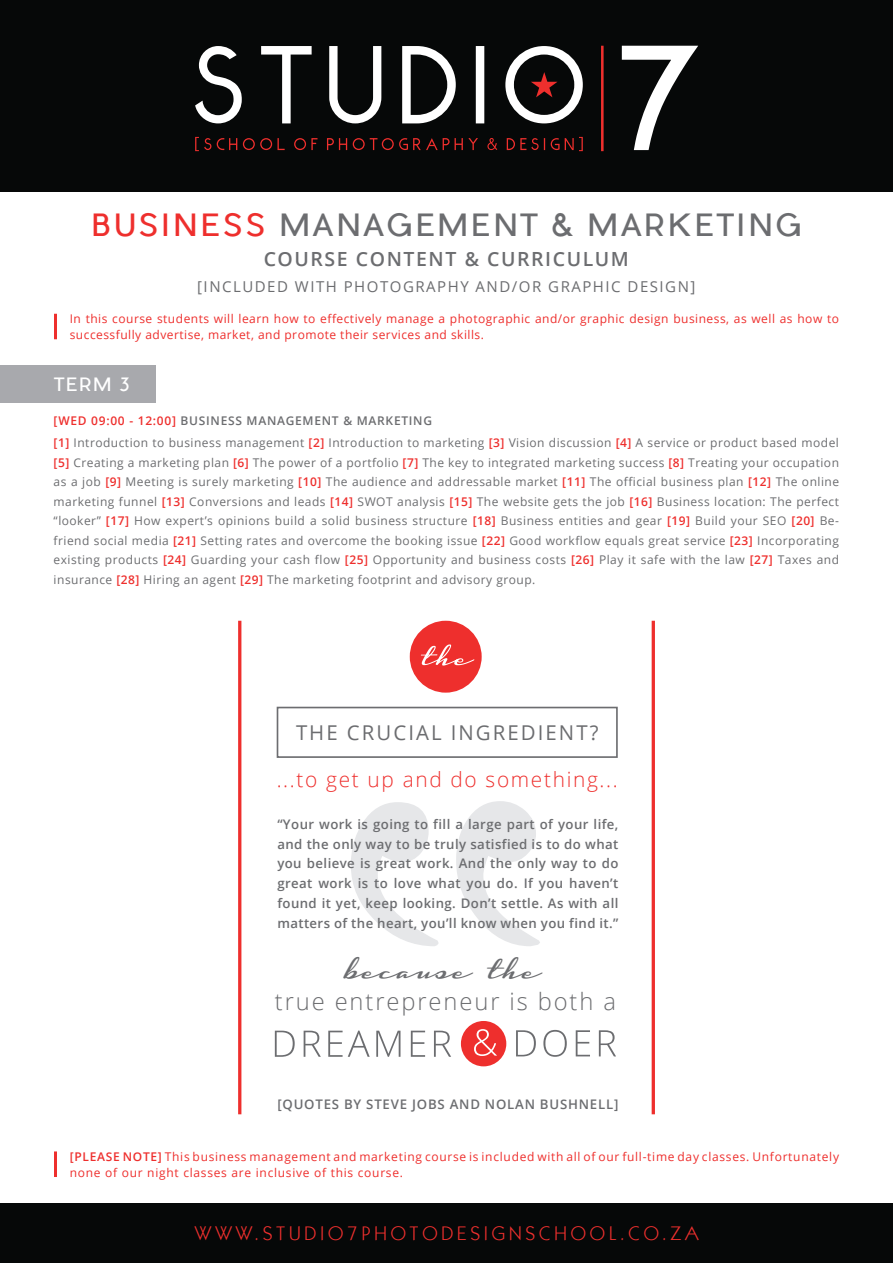
<style>
.page{position:relative;width:893px;height:1263px;background:#fff}
.page>*{position:absolute;margin:0;border:0;box-sizing:border-box;transform-origin:0 0}
.t1{font:32.7px "Housegrind Personal Use Only";color:#6c6d70}
.t2{font:30px "Pier Sans";letter-spacing:.08em;color:#6c6d70}
.t3{font:300 23.7px "Open Sans";letter-spacing:.08em;color:#6c6d70}
.t4{font:300 20.85px "Open Sans";letter-spacing:.08em;color:#ee2f2d}
.t5{font:20.4px "Open Sans";letter-spacing:.1em;color:#6c6d70}
.t6{font:19.8px "Kabel IT Cby BT";letter-spacing:.2em;color:#ee2f2d}
.t7{font:600 19.5px "Open Sans";letter-spacing:.08em;color:#6c6d70}
.t8{font:18px "Pier Sans";color:#fff}
.t9{font:15px "Open Sans";letter-spacing:.1em;color:#6c6d70}
.t10{font:600 13.2px/19.8px "Open Sans";letter-spacing:.03em;color:#6c6d70;text-align:justify}
.t11{font:600 13.2px "Open Sans";letter-spacing:.06em;color:#6c6d70}
.t12{font:12px/19.5px "Open Sans";letter-spacing:.04em;color:#6c6d70;text-align:justify}
.t13{font:12px/16.5px "Open Sans";letter-spacing:.04em;color:#ee2f2d}
.t14{font:12px/16.5px "Open Sans";letter-spacing:.06em;color:#ee2f2d}
.t15{font:600 12px "Open Sans";letter-spacing:.06em;color:#6c6d70}
.s1{color:#ee2f2d}
.s2{font-weight:600;color:#ee2f2d}
.s3{font-weight:600}
</style>
<div class="page">
<div style="left:0;top:1203px;width:893px;height:60px;background:#060808"></div>
<hr style="left:54px;top:1151px;width:3px;height:26px;background:#ee2f2d">
<hr style="left:54px;top:314px;width:3px;height:25px;background:#ee2f2d">
<div style="left:0;top:0;width:893px;height:192px;background:#060808"></div>
<div style="left:0;top:366px;width:155px;height:37px;background:#a8a9ad"></div>
<svg style="left:351px;top:801px;width:189px;height:145px"></svg>
<hr style="left:238px;top:621px;width:3px;height:493px;background:#ee2f2d">
<hr style="left:652px;top:621px;width:3px;height:493px;background:#ee2f2d">
<svg style="left:275px;top:1030px;width:176px;height:27px"></svg>
<div style="left:461px;top:1021px;width:45px;height:45px;background:#ee2f2d;border-radius:50%"></div>
<svg style="left:474px;top:1029px;width:23px;height:27px"></svg>
<svg style="left:516px;top:1030px;width:100px;height:27px"></svg>
<div style="left:410px;top:621px;width:72px;height:72px;background:#ee2f2d;border-radius:50%"></div>
<svg style="left:421px;top:644px;width:53px;height:22px"></svg>
<div style="left:277px;top:707px;width:341px;height:51px;border:2px solid #6c6d70"></div>
<svg style="left:195px;top:46px;width:388px;height:77px"></svg>
<hr style="left:601px;top:46px;width:3px;height:105px;background:#ee2f2d">
<svg style="left:621px;top:45px;width:77px;height:106px"></svg>
<svg style="left:195px;top:137px;width:90px;height:14px"></svg>
<svg style="left:294px;top:138px;width:23px;height:12px"></svg>
<svg style="left:327px;top:138px;width:151px;height:12px"></svg>
<svg style="left:507px;top:137px;width:76px;height:14px"></svg>
<svg style="left:487px;top:138px;width:10px;height:12px"></svg>
<h2 class="t2" style="left:91px;top:206px;width:713px"><span class="s1">BUSINESS</span> MANAGEMENT &amp; MARKETING</h2>
<h3 class="t7" style="left:264px;top:246px;width:367px">COURSE CONTENT &amp; CURRICULUM</h3>
<p class="t9" style="left:197px;top:277px;width:500px">[INCLUDED WITH PHOTOGRAPHY AND/OR GRAPHIC DESIGN]</p>
<p class="t13" style="left:70px;top:310px;width:771px">In this course students will learn how to effectively manage a photographic and/or graphic design business, as well as how to successfully advertise, market, and promote their services and skills.</p>
<h3 class="t8" style="left:54px;top:373px;width:77px">TERM 3</h3>
<p class="t15" style="left:54px;top:412px;width:380px"><span class="s1">[WED 09:00 - 12:00]</span> BUSINESS MANAGEMENT &amp; MARKETING</p>
<p class="t12" style="left:54px;top:433px;width:787px"><span class="s2">[1]</span> Introduction to business management <span class="s2">[2]</span> Introduction to marketing <span class="s2">[3]</span> Vision discussion <span class="s2">[4]</span> A service or product based model <span class="s2">[5]</span> Creating a marketing plan <span class="s2">[6]</span> The power of a portfolio <span class="s2">[7]</span> The key to integrated marketing success <span class="s2">[8]</span> Treating your occupation as a job <span class="s2">[9]</span> Meeting is surely marketing <span class="s2">[10]</span> The audience and addressable market <span class="s2">[11]</span> The official business plan <span class="s2">[12]</span> The online marketing funnel <span class="s2">[13]</span> Conversions and leads <span class="s2">[14]</span> SWOT analysis <span class="s2">[15]</span> The website gets the job <span class="s2">[16]</span> Business location: The perfect “looker” <span class="s2">[17]</span> How expert’s opinions build a solid business structure <span class="s2">[18]</span> Business entities and gear <span class="s2">[19]</span> Build your SEO <span class="s2">[20]</span> Be&shy;friend social media <span class="s2">[21]</span> Setting rates and overcome the booking issue <span class="s2">[22]</span> Good workflow equals great service <span class="s2">[23]</span> Incorporating existing products <span class="s2">[24]</span> Guarding your cash flow <span class="s2">[25]</span> Opportunity and business costs <span class="s2">[26]</span> Play it safe with the law <span class="s2">[27]</span> Taxes and insurance <span class="s2">[28]</span> Hiring an agent <span class="s2">[29]</span> The marketing footprint and advisory group.</p>
<h3 class="t5" style="left:296px;top:719px;width:304px">THE CRUCIAL INGREDIENT?</h3>
<h3 class="t4" style="left:277px;top:765px;width:343px">...to get up and do something...</h3>
<p class="t10" style="left:277px;top:814px;width:343px">“Your work is going to fill a large part of your life, and the only way to be truly satisfied is to do what you believe is great work. And the only way to do great work is to love what you do. If you haven’t found it yet, keep looking. Don’t settle. As with all matters of the heart, you’ll know when you find it.”</p>
<h1 class="t1" style="left:346px;top:953px;width:198px">because the</h1>
<h3 class="t3" style="left:275px;top:985px;width:343px">true entrepreneur is both a</h3>
<p class="t11" style="left:277px;top:1095px;width:343px">[QUOTES BY STEVE JOBS AND NOLAN BUSHNELL]</p>
<p class="t14" style="left:70px;top:1148px;width:771px"><span class="s3">[PLEASE NOTE]</span> This business management and marketing course is included with all of our full-time day classes. Unfortunately none of our night classes are inclusive of this course.</p>
<h3 class="t6" style="left:195px;top:1220px;width:505px">WWW.STUDIO7PHOTODESIGNSCHOOL.CO.ZA</h3>
</div>
